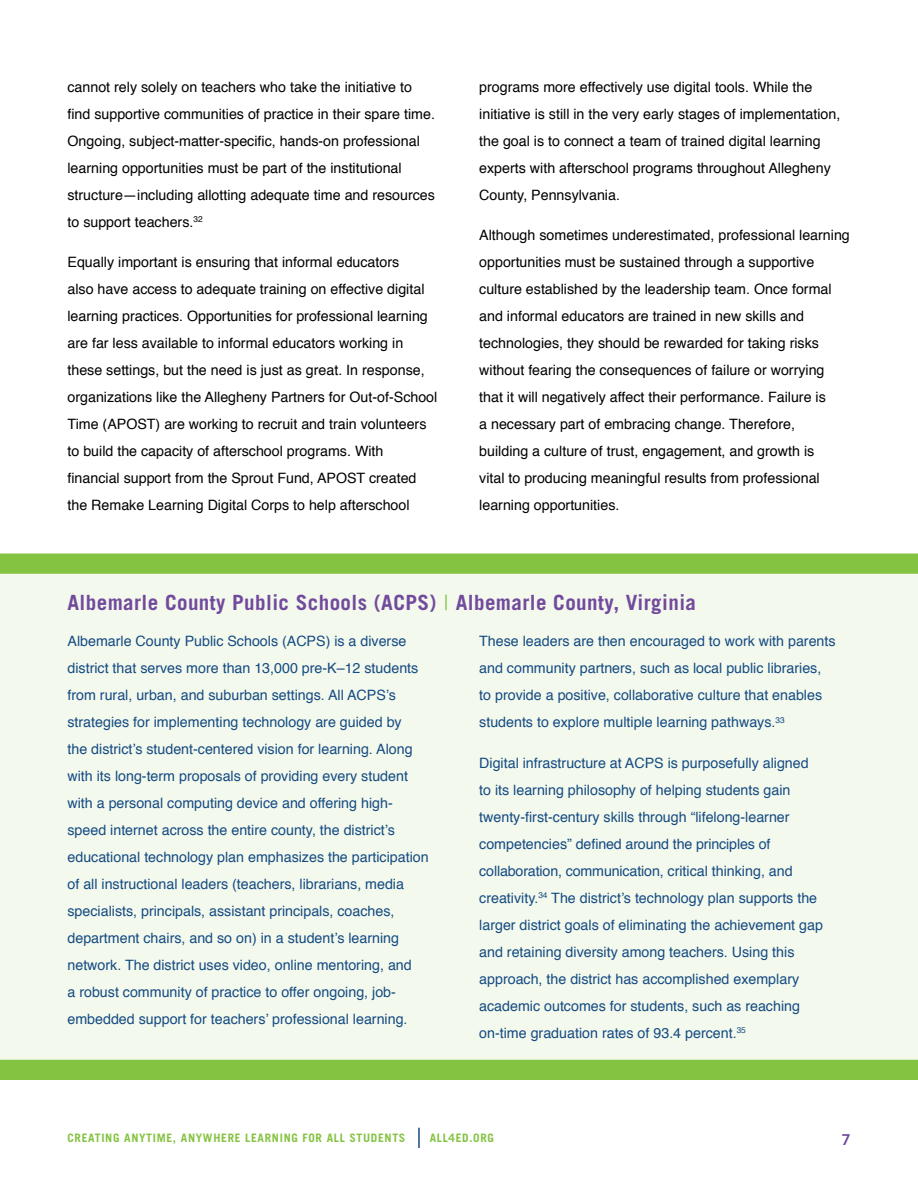
<style>
.page{position:relative;width:918px;height:1188px;background:#fff}
.page>*{position:absolute;margin:0;border:0;box-sizing:border-box;transform-origin:0 0}
.t1{font:700 21px "Trade Gothic";letter-spacing:.02em;color:#724a9d}
.t2{font:15px "Trade Gothic Bold Two";color:#724a9d}
.t3{font:14.25px/27px "Helvetica";color:#000}
.t4{font:14.25px/27px "Helvetica";color:#154a83}
.t5{font:700 11.7px "Trade Gothic";letter-spacing:.06em;color:#84c341}
.s1{font-weight:400;color:#84c341}
</style>
<div class="page">
<hr style="left:418px;top:1128px;width:2px;height:20px;background:#154a83">
<svg style="left:0;top:553px;width:918px;height:527px;background:#eaf4de"></svg>
<p class="t3" style="left:68px;top:74px;width:369px">cannot rely solely on teachers who take the initiative to find supportive communities of practice in their spare time.<br>Ongoing, subject-matter-specific, hands-on professional learning opportunities must be part of the institutional structure—including allotting adequate time and resources to support teachers.<sup>32</sup></p>
<p class="t3" style="left:67px;top:249px;width:371px">Equally important is ensuring that informal educators<br>also have access to adequate training on effective digital learning practices. Opportunities for professional learning are far less available to informal educators working in these settings, but the need is just as great. In response, organizations like the Allegheny Partners for Out-of-School Time (APOST) are working to recruit and train volunteers to build the capacity of afterschool programs. With financial support from the Sprout Fund, APOST created the Remake Learning Digital Corps to help afterschool</p>
<p class="t3" style="left:479px;top:74px;width:363px">programs more effectively use digital tools. While the initiative is still in the very early stages of implementation, the goal is to connect a team of trained digital learning experts with afterschool programs throughout Allegheny County, Pennsylvania.</p>
<p class="t3" style="left:479px;top:222px;width:372px">Although sometimes underestimated, professional learning opportunities must be sustained through a supportive culture established by the leadership team. Once formal and informal educators are trained in new skills and technologies, they should be rewarded for taking risks without fearing the consequences of failure or worrying that it will negatively affect their performance. Failure is<br>a necessary part of embracing change. Therefore,<br>building a culture of trust, engagement, and growth is<br>vital to producing meaningful results from professional learning opportunities.</p>
<h1 class="t1" style="left:68px;top:590px;width:630px">Albemarle County Public Schools (ACPS) <span class="s1">|</span> Albemarle County, Virginia</h1>
<p class="t4" style="left:68px;top:628px;width:363px">Albemarle County Public Schools (ACPS) is a diverse district that serves more than 13,000 pre-K–12 students from rural, urban, and suburban settings. All ACPS’s strategies for implementing technology are guided by<br>the district’s student-centered vision for learning. Along with its long-term proposals of providing every student with a personal computing device and offering high&shy;speed internet across the entire county, the district’s educational technology plan emphasizes the participation of all instructional leaders (teachers, librarians, media specialists, principals, assistant principals, coaches, department chairs, and so on) in a student’s learning network. The district uses video, online mentoring, and<br>a robust community of practice to offer ongoing, job&shy;embedded support for teachers’ professional learning.</p>
<p class="t4" style="left:479px;top:628px;width:358px">These leaders are then encouraged to work with parents and community partners, such as local public libraries, to provide a positive, collaborative culture that enables students to explore multiple learning pathways.<sup>33</sup></p>
<p class="t4" style="left:479px;top:750px;width:345px">Digital infrastructure at ACPS is purposefully aligned to its learning philosophy of helping students gain twenty-first-century skills through “lifelong-learner competencies” defined around the principles of collaboration, communication, critical thinking, and creativity.<sup>34</sup> The district’s technology plan supports the larger district goals of eliminating the achievement gap and retaining diversity among teachers. Using this approach, the district has accomplished exemplary academic outcomes for students, such as reaching on-time graduation rates of 93.4 percent.<sup>35</sup></p>
<p class="t5" style="left:68px;top:1130px;width:339px">CREATING ANYTIME, ANYWHERE LEARNING FOR ALL STUDENTS</p>
<p class="t5" style="left:430px;top:1130px;width:66px">ALL4ED.ORG</p>
<p class="t2" style="left:841px;top:1130px;width:11px">7</p>
</div>
